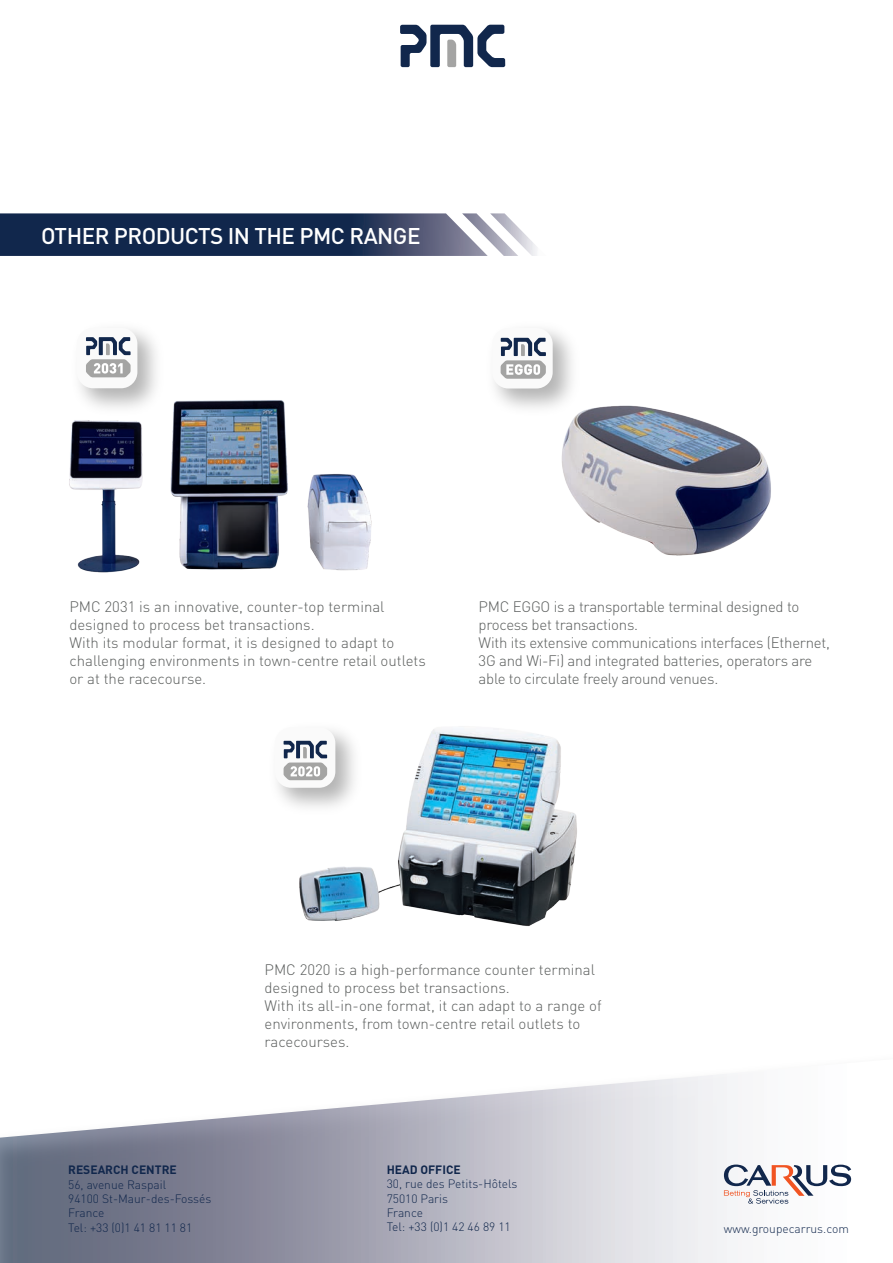
<style>
.page{position:relative;width:893px;height:1263px;background:#fff}
.page>*{position:absolute;margin:0;border:0;box-sizing:border-box;transform-origin:0 0}
.t1{font:500 22.5px "DIN";letter-spacing:-.025em;color:#fff}
.t2{font:300 15px/18px "DIN";color:#5a5d5c}
.t3{font:300 12px/14.4px "DIN";color:#11274c}
.t4{font:700 12px "DIN";color:#11274c}
</style>
<div class="page">
<img style="left:299px;top:728px;width:278px;height:199px">
<img style="left:561px;top:405px;width:210px;height:151px">
<img style="left:69px;top:400px;width:303px;height:173px">
<svg style="left:0;top:1074px;width:852px;height:189px"></svg>
<svg style="left:0;top:213px;width:537px;height:43px;background:#3a4a69"></svg>
<img style="left:277px;top:728px;width:92px;height:94px">
<div style="left:275px;top:727px;width:60px;height:61px;background:#fafafa;border-radius:16px"></div>
<svg style="left:284px;top:741px;width:43px;height:39px"></svg>
<svg style="left:400px;top:25px;width:105px;height:42px"></svg>
<img style="left:494px;top:329px;width:92px;height:94px">
<div style="left:492px;top:328px;width:61px;height:60px;background:#fafafa;border-radius:16px"></div>
<svg style="left:501px;top:338px;width:45px;height:41px"></svg>
<img style="left:69px;top:329px;width:102px;height:94px">
<div style="left:77px;top:328px;width:60px;height:60px;background:#fafafa;border-radius:16px"></div>
<svg style="left:86px;top:337px;width:45px;height:40px"></svg>
<svg style="left:724px;top:1164px;width:127px;height:39px"></svg>
<h1 class="t1" style="left:41px;top:222px;width:381px">OTHER PRODUCTS IN THE PMC RANGE</h1>
<p class="t2" style="left:69px;top:597px;width:358px">PMC 2031 is an innovative, counter-top terminal designed to process bet transactions.<br>With its modular format, it is designed to adapt to challenging environments in town-centre retail outlets or at the racecourse.</p>
<p class="t2" style="left:479px;top:598px;width:353px">PMC EGGO is a transportable terminal designed to process bet transactions.<br>With its extensive communications interfaces (Ethernet, 3G and Wi-Fi) and integrated batteries, operators are able to circulate freely around venues.</p>
<p class="t4" style="left:68px;top:1162px;width:110px">RESEARCH CENTRE</p>
<p class="t3" style="left:68px;top:1177px;width:145px">56, avenue Raspail<br>94100 St-Maur-des-Fossés<br>France<br>Tel: +33 (0)1 41 81 11 81</p>
<p class="t2" style="left:265px;top:961px;width:339px">PMC 2020 is a high-performance counter terminal designed to process bet transactions.<br>With its all-in-one format, it can adapt to a range of environments, from town-centre retail outlets to racecourses.</p>
<p class="t4" style="left:387px;top:1162px;width:76px">HEAD OFFICE</p>
<p class="t3" style="left:387px;top:1176px;width:132px">30, rue des Petits-Hôtels<br>75010 Paris<br>France<br>Tel: +33 (0)1 42 46 89 11</p>
<p class="t3" style="left:724px;top:1221px;width:127px">www.groupecarrus.com</p>
</div>
